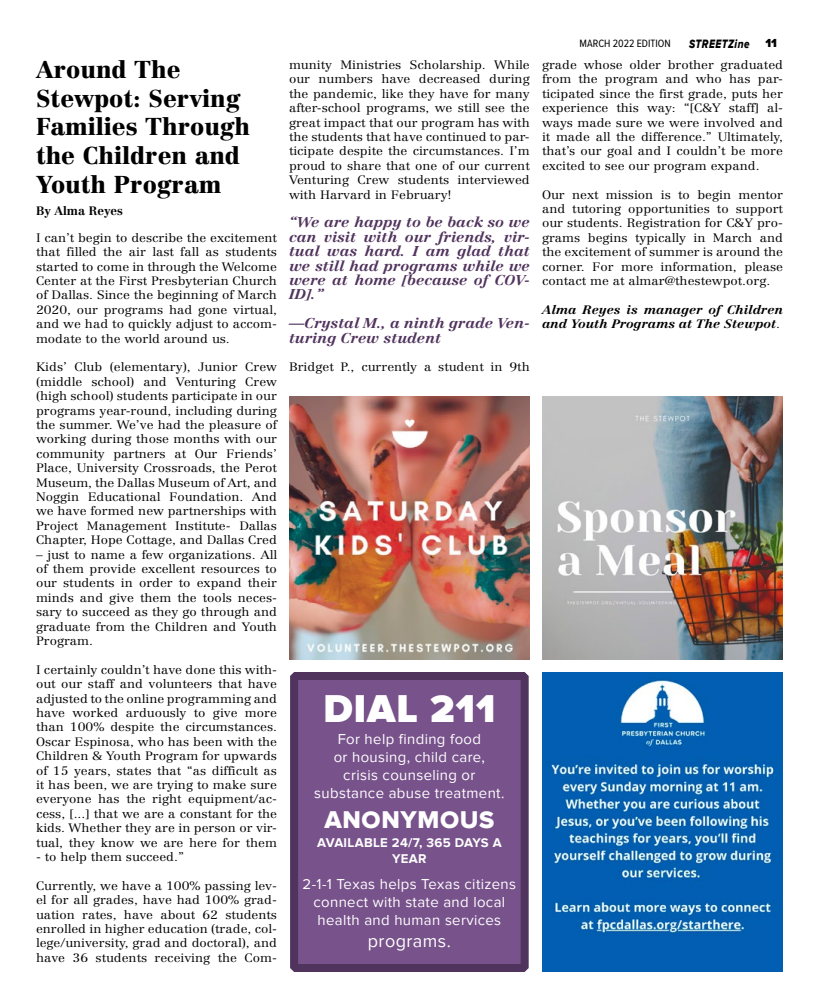
<style>
.page{position:relative;width:819px;height:1008px;background:#fff}
.page>*{position:absolute;margin:0;border:0;box-sizing:border-box;transform-origin:0 0}
.t1{font:900 40px "Proxima Nova";letter-spacing:.025em;color:#fff}
.t2{font:25px "Proxima Nova Extrabld";letter-spacing:.025em;color:#fff}
.t3{font:900 24px/28.8px "Centennial LT Pro";color:#000}
.t4{font:18px "Proxima Nova";letter-spacing:.025em;color:#fff}
.t5{font:14.9px/17.9px "Proxima Nova";letter-spacing:.025em;color:#fff;text-align:center}
.t6{font:italic 700 14px/14.4px "Centennial LT Pro";color:#51345d;text-align:justify;scale:1.1 1}
.t7{font:700 13.1px/15.7px "Proxima Nova";letter-spacing:.025em;color:#fff;text-align:center}
.t8{font:12.5px "Proxima Nova Extrabld It";letter-spacing:.05em;color:#000;scale:.8 1}
.t9{font:300 12px/14.4px "Centennial LT Pro";color:#000;text-align:justify;scale:1.1 1}
.t10{font:italic 700 12px/14.4px "Centennial LT Pro";color:#000;scale:1.1 1}
.t11{font:700 12px "Centennial LT Pro";color:#000}
.t12{font:900 12px "Proxima Nova";color:#000}
.t13{font:11px "Proxima Nova Cond";letter-spacing:.005em;color:#000}
.s1{font-weight:300;font-style:normal}
</style>
<div class="page">
<div style="left:294px;top:676px;width:231px;height:292px;background:#78528b"></div>
<div style="left:290px;top:672px;width:239px;height:300px;border:8px solid #51345d"></div>
<img style="left:542px;top:396px;width:241px;height:264px">
<img style="left:289px;top:396px;width:241px;height:264px">
<img style="left:542px;top:672px;width:241px;height:300px">
<h3 class="t3" style="left:36px;top:55px;width:216px">Around The<br>Stewpot: Serving<br>Families Through the Children and<br>Youth Program</h3>
<p class="t11" style="left:36px;top:204px;width:88px">By Alma Reyes</p>
<p class="t9" style="left:36px;top:230px;width:221px">I can’t begin to describe the excitement that filled the air last fall as students started to come in through the Welcome Center at the First Presbyterian Church of Dallas. Since the beginning of March 2020, our programs had gone virtual, and we had to quickly adjust to accom&shy;modate to the world around us.</p>
<p class="t9" style="left:36px;top:360px;width:221px">Kids’ Club (elementary), Junior Crew (middle school) and Venturing Crew (high school) students participate in our programs year-round, including during the summer. We’ve had the pleasure of working during those months with our community partners at Our Friends’ Place, University Crossroads, the Perot Museum, the Dallas Museum of Art, and Noggin Educational Foundation. And we have formed new partnerships with Project Management Institute- Dallas Chapter, Hope Cottage, and Dallas Cred</p>
<p class="t9" style="left:36px;top:547px;width:221px">– just to name a few organizations. All of them provide excellent resources to our students in order to expand their minds and give them the tools neces&shy;sary to succeed as they go through and graduate from the Children and Youth Program.</p>
<p class="t9" style="left:36px;top:662px;width:221px">I certainly couldn’t have done this with&shy;out our staff and volunteers that have adjusted to the online programming and have worked arduously to give more than 100% despite the circumstances.<br>Oscar Espinosa, who has been with the Children &amp; Youth Program for upwards of 15 years, states that “as difficult as it has been, we are trying to make sure everyone has the right equipment/ac&shy;cess, [...] that we are a constant for the kids. Whether they are in person or vir&shy;tual, they know we are here for them</p>
<p class="t9" style="left:36px;top:850px;width:136px">- to help them succeed.”</p>
<p class="t9" style="left:36px;top:878px;width:221px">Currently, we have a 100% passing lev&shy;el for all grades, have had 100% grad&shy;uation rates, have about 62 students enrolled in higher education (trade, col&shy;lege/university, grad and doctoral), and have 36 students receiving the Com-</p>
<p class="t9" style="left:289px;top:57px;width:220px">munity Ministries Scholarship. While our numbers have decreased during the pandemic, like they have for many after-school programs, we still see the great impact that our program has with the students that have continued to par&shy;ticipate despite the circumstances. I’m proud to share that one of our current Venturing Crew students interviewed with Harvard in February!</p>
<p class="t6" style="left:289px;top:215px;width:220px">“We are happy to be back so we can visit with our friends, vir&shy;tual was hard. I am glad that we still had programs while we were at home [because of COV-ID].”</p>
<p class="t6" style="left:289px;top:316px;width:220px">—Crystal M., a ninth grade Ven&shy;turing Crew student</p>
<p class="t9" style="left:289px;top:360px;width:220px">Bridget P., currently a student in 9th</p>
<h1 class="t1" style="left:323px;top:685px;width:174px">DIAL 211</h1>
<p class="t5" style="left:314px;top:731px;width:192px">For help finding food<br>or housing, child care,<br>crisis counseling or substance abuse treatment.</p>
<h2 class="t2" style="left:324px;top:805px;width:171px">ANONYMOUS</h2>
<p class="t7" style="left:317px;top:835px;width:186px">AVAILABLE 24/7, 365 DAYS A<br>YEAR</p>
<p class="t5" style="left:303px;top:876px;width:215px">2-1-1 Texas helps Texas citizens connect with state and local health and human services</p>
<h3 class="t4" style="left:368px;top:930px;width:84px">programs.</h3>
<p class="t13" style="left:579px;top:35px;width:93px">MARCH 2022 EDITION</p>
<p class="t8" style="left:689px;top:37px;width:77px">STREETZine</p>
<p class="t12" style="left:766px;top:36px;width:13px">11</p>
<p class="t9" style="left:542px;top:57px;width:221px">grade whose older brother graduated from the program and who has par&shy;ticipated since the first grade, puts her experience this way: “[C&amp;Y staff] al&shy;ways made sure we were involved and it made all the difference.” Ultimately, that’s our goal and I couldn’t be more excited to see our program expand.</p>
<p class="t9" style="left:542px;top:187px;width:221px">Our next mission is to begin mentor and tutoring opportunities to support our students. Registration for C&amp;Y pro&shy;grams begins typically in March and the excitement of summer is around the corner. For more information, please contact me at almar@thestewpot.org.</p>
<p class="t10" style="left:542px;top:302px;width:221px">Alma Reyes is manager of Children and Youth Programs at The Stewpot<span class="s1">.</span></p>
</div>
